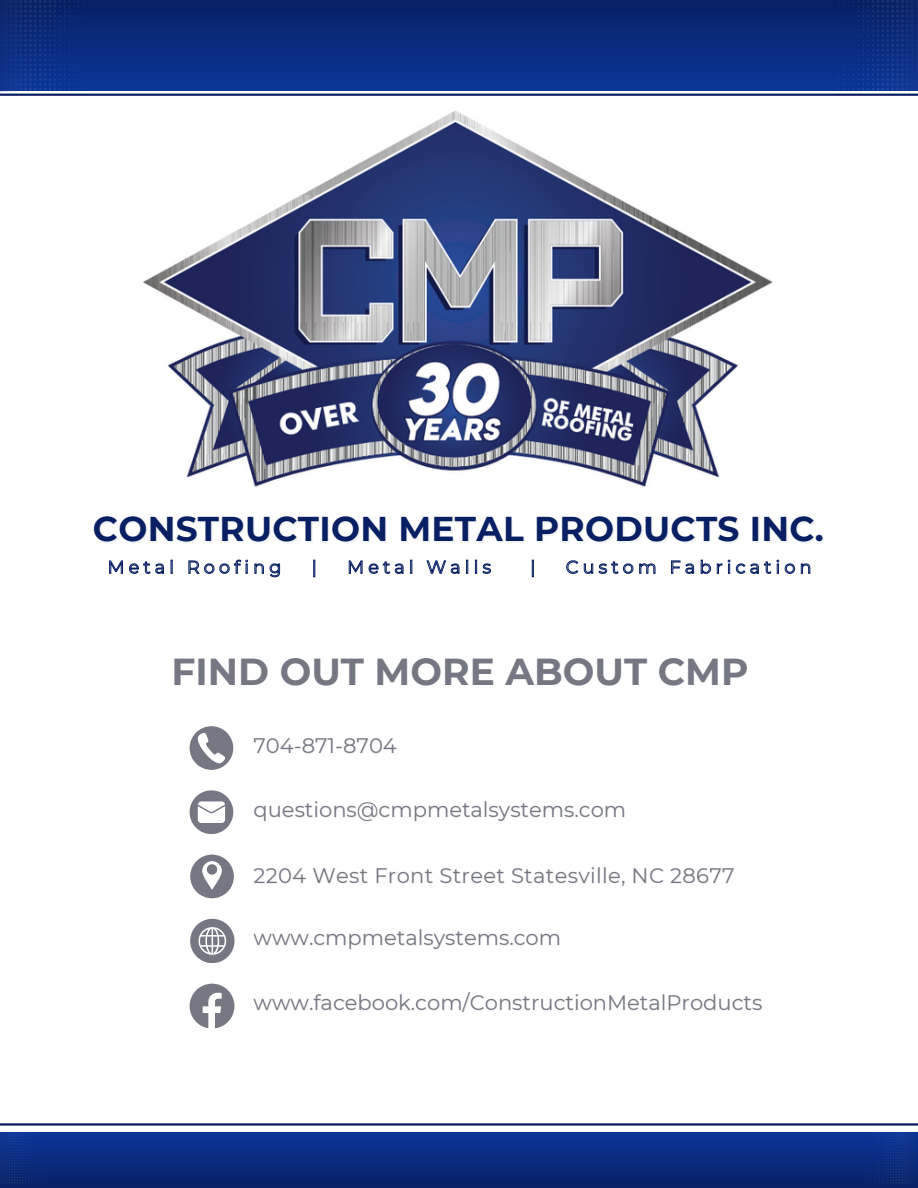
<style>
.page{position:relative;width:918px;height:1188px;background:#fff}
.page>*{position:absolute;margin:0;border:0;box-sizing:border-box;transform-origin:0 0}
.t1{font:700 37.5px "Montserrat";color:#757782}
.t2{font:700 34.35px "Montserrat";letter-spacing:.01em;color:#082063}
.t3{font:21px "Montserrat";color:#757782}
</style>
<div class="page">
<div style="left:0;top:0;width:918px;height:91px;background:linear-gradient(to bottom,#082063,#0a369a)"></div>
<svg style="left:0;top:0;width:84px;height:91px;background:#0c2d7f"></svg>
<svg style="left:839px;top:0;width:79px;height:91px;background:#0c2d7f"></svg>
<hr style="left:0;top:94px;width:918px;height:2px;background:#082063">
<div style="left:0;top:1132px;width:918px;height:56px;background:linear-gradient(to bottom,#0a369b,#082165)"></div>
<hr style="left:0;top:1123px;width:918px;height:3px;background:#082063">
<svg style="left:0;top:1132px;width:45px;height:52px;background:#0c2e81"></svg>
<svg style="left:866px;top:1132px;width:51px;height:52px;background:#0c2e81"></svg>
<svg style="left:109px;top:559px;width:171px;height:19px"></svg>
<svg style="left:313px;top:560px;width:2px;height:17px"></svg>
<svg style="left:349px;top:559px;width:142px;height:15px"></svg>
<svg style="left:532px;top:560px;width:2px;height:17px"></svg>
<svg style="left:566px;top:559px;width:245px;height:15px"></svg>
<svg style="left:190px;top:726px;width:43px;height:44px"></svg>
<svg style="left:190px;top:790px;width:43px;height:44px"></svg>
<svg style="left:190px;top:919px;width:44px;height:44px"></svg>
<svg style="left:190px;top:855px;width:44px;height:43px"></svg>
<svg style="left:190px;top:984px;width:44px;height:44px"></svg>
<img style="left:143px;top:111px;width:630px;height:376px">
<p class="t2" style="left:93px;top:508px;width:733px">CONSTRUCTION METAL PRODUCTS INC.</p>
<p class="t1" style="left:172px;top:649px;width:578px">FIND OUT MORE ABOUT CMP</p>
<p class="t3" style="left:254px;top:733px;width:145px">704-871-8704</p>
<h2 class="t3" style="left:254px;top:797px;width:374px">questions@cmpmetalsystems.com</h2>
<h1 class="t3" style="left:254px;top:863px;width:482px">2204 West Front Street Statesville, NC 28677</h1>
<h3 class="t3" style="left:254px;top:925px;width:309px">www.cmpmetalsystems.com</h3>
<p class="t3" style="left:254px;top:990px;width:510px">www.facebook.com/ConstructionMetalProducts</p>
</div>
